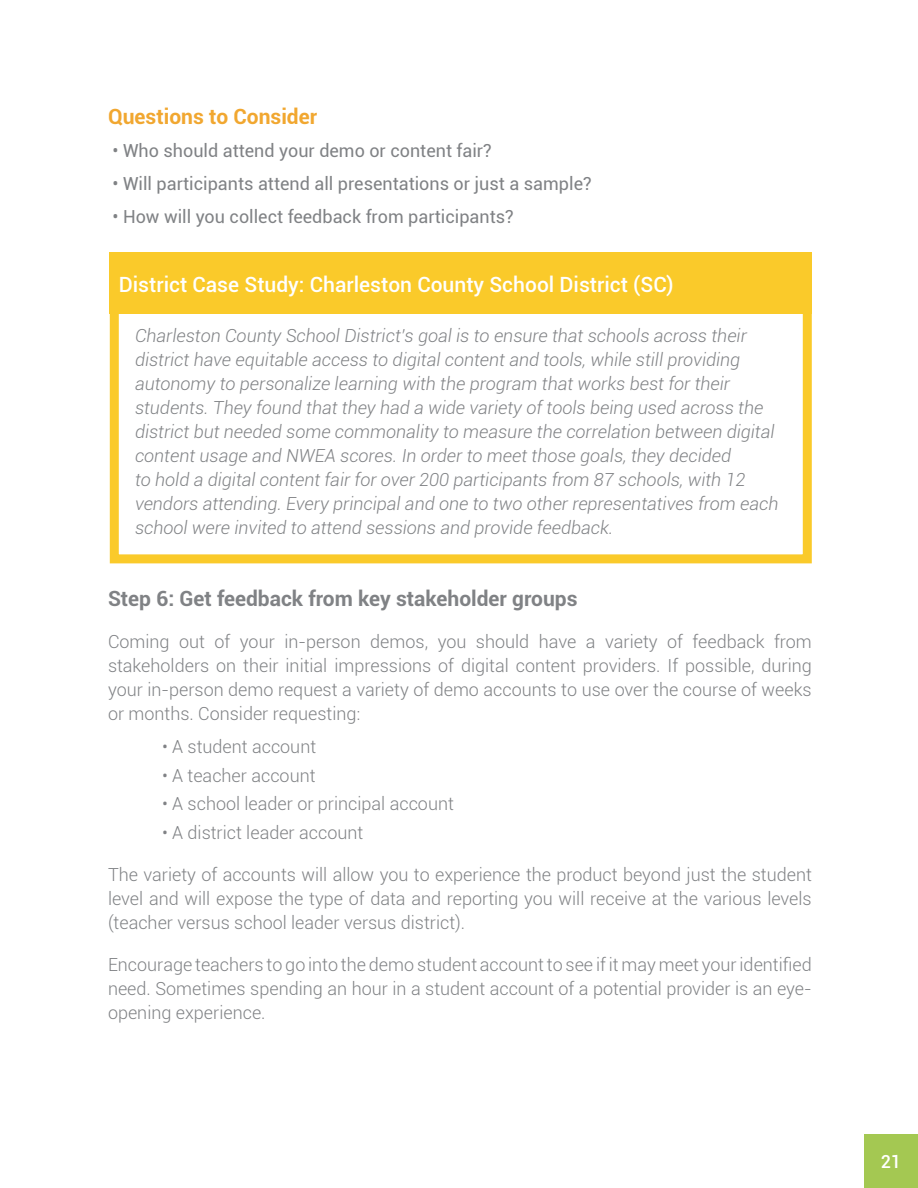
<style>
.page{position:relative;width:918px;height:1188px;background:#fff}
.page>*{position:absolute;margin:0;border:0;box-sizing:border-box;transform-origin:0 0}
.t1{font:500 21px "Roboto";color:#fff}
.t2{font:700 21px "Roboto";color:#808285}
.t3{font:700 21px "Roboto";color:#f1a730}
.t4{font:300 18px/24px "Roboto";color:#808285;text-align:justify}
.t5{font:italic 300 18px/24px "Roboto";color:#808285}
.t6{font:18px "Roboto";color:#808285}
.t7{font:500 18px "Roboto";color:#fff}
</style>
<div class="page">
<div style="left:864px;top:1134px;width:54px;height:54px;background:#a4c852"></div>
<div style="left:110px;top:252px;width:702px;height:311px;border:9px solid #faca2a"></div>
<div style="left:110px;top:252px;width:702px;height:61px;background:#faca2a"></div>
<p class="t3" style="left:108px;top:101px;width:211px">Questions to Consider</p>
<p class="t6" style="left:108px;top:138px;width:385px">●• Who should attend your demo or content fair?</p>
<p class="t6" style="left:108px;top:171px;width:485px">●• Will participants attend all presentations or just a sample?</p>
<p class="t6" style="left:108px;top:204px;width:407px">●• How will you collect feedback from participants?</p>
<p class="t1" style="left:119px;top:270px;width:556px">District Case Study: Charleston County School District (SC)</p>
<p class="t5" style="left:135px;top:323px;width:645px">Charleston County School District’s goal is to ensure that schools across their district have equitable access to digital content and tools, while still providing autonomy to personalize learning with the program that works best for their students. They found that they had a wide variety of tools being used across the district but needed some commonality to measure the correlation between digital content usage and NWEA scores. In order to meet those goals, they decided<br>to hold a digital content fair for over 200 participants from 87 schools, with 12 vendors attending. Every principal and one to two other representatives from each school were invited to attend sessions and provide feedback.</p>
<p class="t2" style="left:108px;top:584px;width:471px">Step 6: Get feedback from key stakeholder groups</p>
<p class="t4" style="left:108px;top:629px;width:705px">Coming out of your in-person demos, you should have a variety of feedback from stakeholders on their initial impressions of digital content providers. If possible, during your in-person demo request a variety of demo accounts to use over the course of weeks or months. Consider requesting:</p>
<p class="t4" style="left:162px;top:734px;width:156px">• A student account</p>
<p class="t4" style="left:162px;top:763px;width:155px">• A teacher account</p>
<p class="t4" style="left:162px;top:791px;width:293px">• A school leader or principal account</p>
<p class="t4" style="left:162px;top:820px;width:203px">• A district leader account</p>
<p class="t4" style="left:108px;top:862px;width:705px">The variety of accounts will allow you to experience the product beyond just the student level and will expose the type of data and reporting you will receive at the various levels (teacher versus school leader versus district).</p>
<p class="t4" style="left:108px;top:952px;width:705px">Encourage teachers to go into the demo student account to see if it may meet your identified need. Sometimes spending an hour in a student account of a potential provider is an eye&shy;opening experience.</p>
<p class="t7" style="left:881px;top:1149px;width:22px">21</p>
</div>
